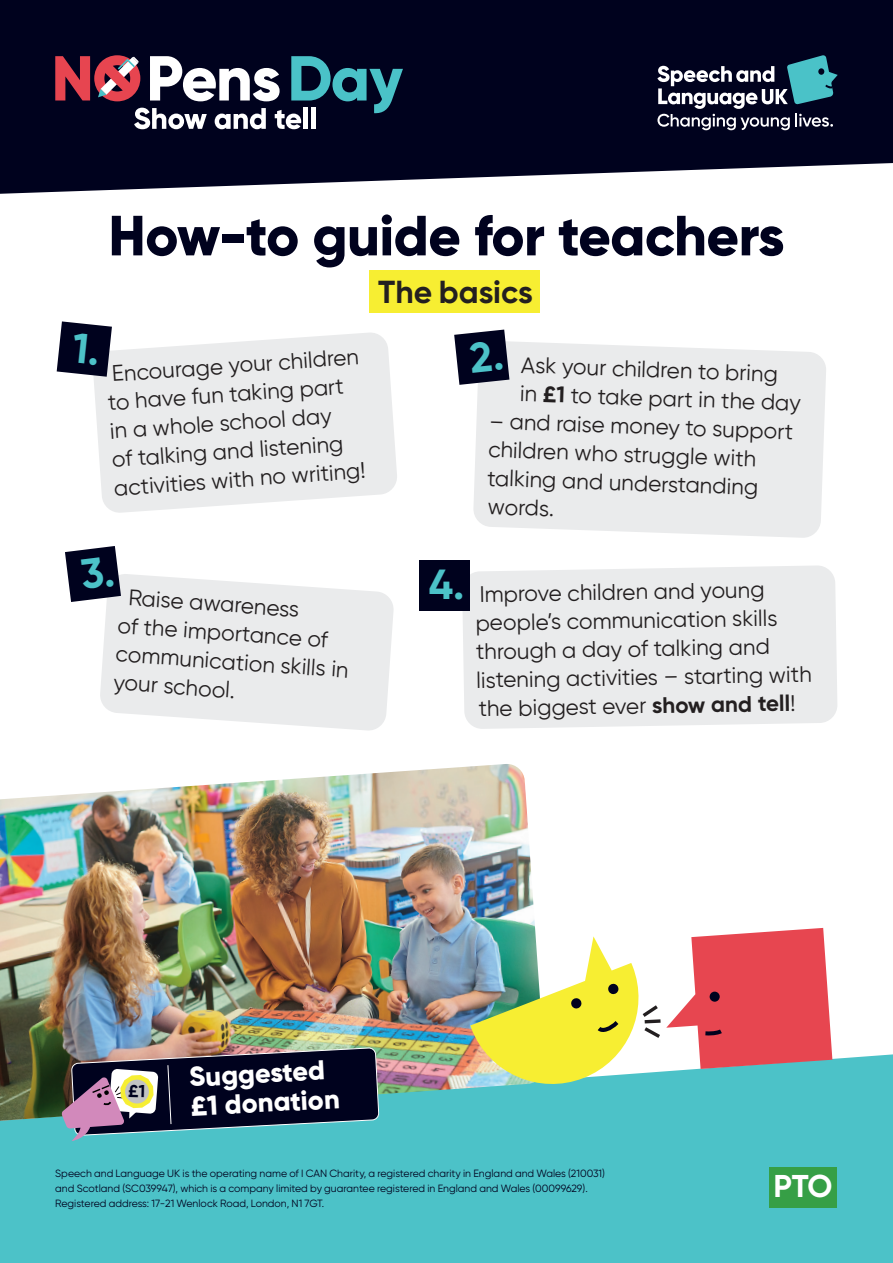
<style>
.page{position:relative;width:893px;height:1263px;background:#fff}
.page>*{position:absolute;margin:0;border:0;box-sizing:border-box;transform-origin:0 0}
.t1{font:800 56.55px "Gilroy";letter-spacing:-.01em;color:#00021e}
.t2{font:700 42px "Gilroy";color:#4cc2c8}
.t3{font:700 31.8px "Gilroy";color:#231f20}
.t4{font:700 31.5px "Gilroy";color:#fff}
.t5{font:800 27.15px/29.4px "Gilroy";color:#fff}
.t6{font:22.5px/28.5px "Gilroy";color:#231f20}
.t7{font:10.5px/15px "Gilroy";color:#00021e}
.s1{font-weight:700}
</style>
<div class="page">
<div style="left:0;top:1054px;width:893px;height:209px;background:#4cc2c8"></div>
<img style="left:0;top:764px;width:545px;height:357px">
<div style="left:769px;top:1167px;width:68px;height:40px;background:#369f46"></div>
<svg style="left:470px;top:928px;width:362px;height:167px"></svg>
<svg style="left:94px;top:333px;width:303px;height:180px;background:#ecedee"></svg>
<svg style="left:100px;top:574px;width:294px;height:157px;background:#ecedee"></svg>
<svg style="left:473px;top:341px;width:353px;height:197px;background:#ebeced"></svg>
<svg style="left:462px;top:565px;width:375px;height:164px;background:#ebeced"></svg>
<svg style="left:0;top:0;width:893px;height:194px;background:#1a1c35"></svg>
<svg style="left:55px;top:55px;width:348px;height:74px"></svg>
<svg style="left:657px;top:55px;width:181px;height:75px;background:#3b4b5f"></svg>
<div style="left:369px;top:270px;width:170px;height:43px;background:#f7ee32"></div>
<div style="left:419px;top:560px;width:50px;height:50px;background:#00021e"></div>
<svg style="left:57px;top:321px;width:55px;height:56px;background:#2c2e45"></svg>
<svg style="left:454px;top:330px;width:55px;height:55px;background:#282a41"></svg>
<svg style="left:65px;top:546px;width:56px;height:56px;background:#303248"></svg>
<svg style="left:61px;top:1047px;width:318px;height:94px;background:#3d4859"></svg>
<h1 class="t1" style="left:108px;top:200px;width:678px">How-to guide for teachers</h1>
<h3 class="t3" style="left:378px;top:272px;width:156px">The basics</h3>
<p class="t6" style="left:105px;top:359px;width:255px;rotate:-4deg">Encourage your children to have fun taking part in a whole school day<br>of talking and listening activities with no writing!</p>
<p class="t6" style="left:522px;top:350px;width:282px;rotate:2deg">Ask your children to bring<br>in <span class="s1">£1</span> to take part in the day</p>
<p class="t6" style="left:490px;top:406px;width:305px;rotate:2deg">– and raise money to support children who struggle with talking and understanding words.</p>
<p class="t6" style="left:121px;top:582px;width:235px;text-indent:9px;rotate:4deg">Raise awareness<br>of the importance of communication skills in your school.</p>
<h2 class="t2" style="left:429px;top:558px;width:37px">4.</h2>
<p class="t6" style="left:475px;top:580px;width:337px;rotate:-1deg">Improve children and young people’s communication skills through a day of talking and listening activities – starting with the biggest ever <span class="s1">show and tell</span>!</p>
<p class="t5" style="left:189px;top:1062px;width:150px;rotate:-3deg">Suggested £1 donation</p>
<p class="t7" style="left:55px;top:1166px;width:551px">Speech and Language UK is the operating name of I CAN Charity, a registered charity in England and Wales (210031) and Scotland (SC039947), which is a company limited by guarantee registered in England and Wales (00099629).<br>Registered address: 17-21 Wenlock Road, London, N1 7GT.</p>
<h3 class="t4" style="left:773px;top:1166px;width:60px">PTO</h3>
</div>
